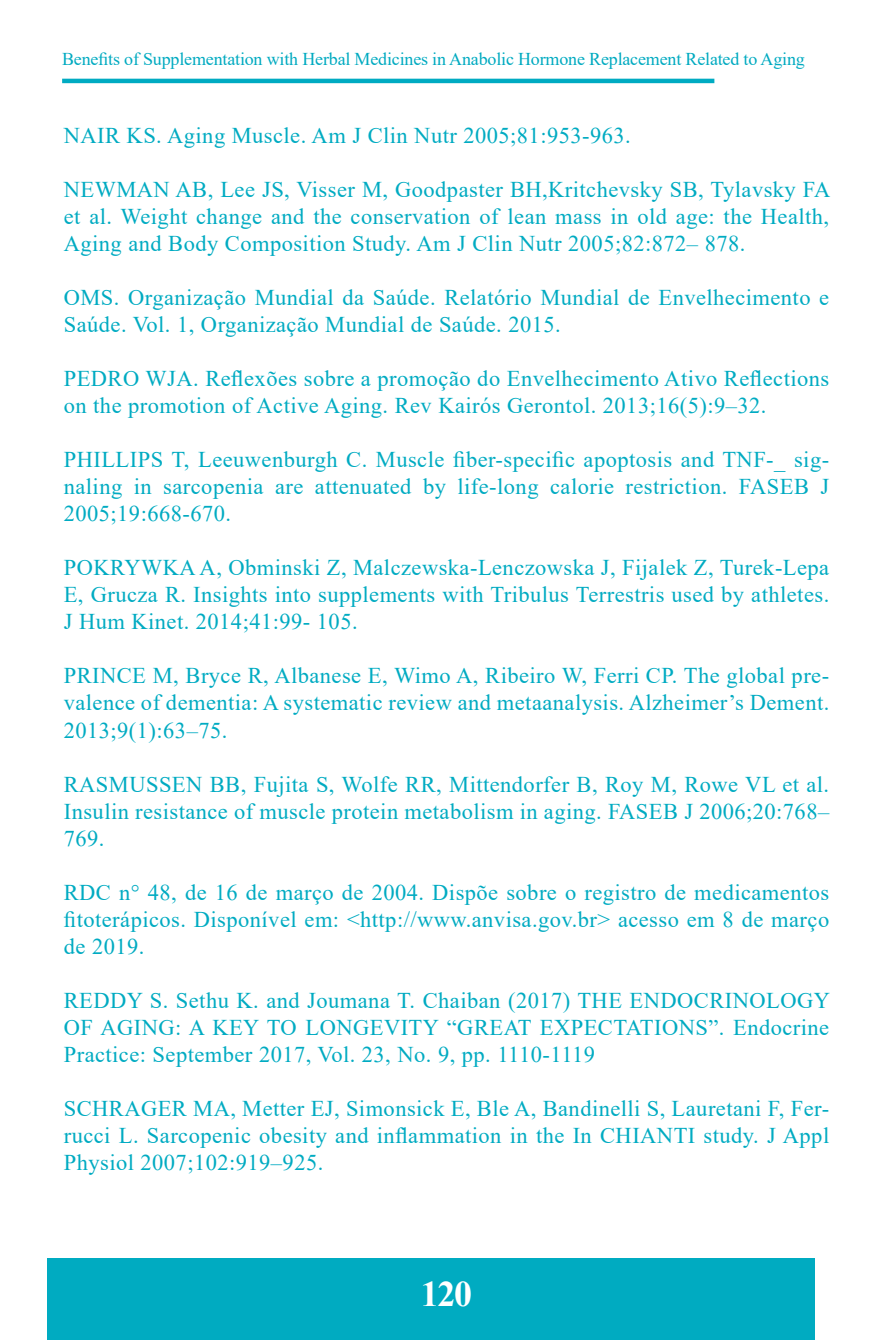
<style>
.page{position:relative;width:893px;height:1340px;background:#fff}
.page>*{position:absolute;margin:0;border:0;box-sizing:border-box;transform-origin:0 0}
.t1{font:700 36px "Times New Roman";color:#fff}
.t2{font:22.5px/27px "Times New Roman";letter-spacing:.02em;color:#00abc2;text-align:justify}
.t3{font:18px "Times New Roman";letter-spacing:-.01em;color:#00aac1}
</style>
<div class="page">
<hr style="left:62px;top:79px;width:652px;height:4px;background:#00abc2">
<div style="left:47px;top:1257px;width:767px;height:82px;background:#00abc1"></div>
<p class="t3" style="left:62px;top:47px;width:744px">Benefits of Supplementation with Herbal Medicines in Anabolic Hormone Replacement Related to Aging</p>
<p class="t2" style="left:64px;top:121px;width:568px">NAIR KS. Aging Muscle. Am J Clin Nutr 2005;81:953-963.</p>
<p class="t2" style="left:64px;top:175px;width:768px">NEWMAN AB, Lee JS, Visser M, Goodpaster BH,Kritchevsky SB, Tylavsky FA et al. Weight change and the conservation of lean mass in old age: the Health, Aging and Body Composition Study. Am J Clin Nutr 2005;82:872– 878.</p>
<p class="t2" style="left:64px;top:283px;width:767px">OMS. Organização Mundial da Saúde. Relatório Mundial de Envelhecimento e<br>Saúde. Vol. 1, Organização Mundial de Saúde. 2015.</p>
<p class="t2" style="left:64px;top:364px;width:767px">PEDRO WJA. Reflexões sobre a promoção do Envelhecimento Ativo Reflections on the promotion of Active Aging. Rev Kairós Gerontol. 2013;16(5):9–32.</p>
<p class="t2" style="left:64px;top:445px;width:767px">PHILLIPS T, Leeuwenburgh C. Muscle fiber-specific apoptosis and TNF-_ sig&shy;naling in sarcopenia are attenuated by life-long calorie restriction. FASEB J 2005;19:668-670.</p>
<p class="t2" style="left:64px;top:553px;width:767px">POKRYWKA A, Obminski Z, Malczewska-Lenczowska J, Fijalek Z, Turek-Lepa E, Grucza R. Insights into supplements with Tribulus Terrestris used by athletes.<br>J Hum Kinet. 2014;41:99- 105.</p>
<p class="t2" style="left:64px;top:661px;width:767px">PRINCE M, Bryce R, Albanese E, Wimo A, Ribeiro W, Ferri CP. The global pre&shy;valence of dementia: A systematic review and metaanalysis. Alzheimer’s Dement.<br>2013;9(1):63–75.</p>
<p class="t2" style="left:64px;top:769px;width:767px">RASMUSSEN BB, Fujita S, Wolfe RR, Mittendorfer B, Roy M, Rowe VL et al.<br>Insulin resistance of muscle protein metabolism in aging. FASEB J 2006;20:768– 769.</p>
<p class="t2" style="left:64px;top:877px;width:767px">RDC n° 48, de 16 de março de 2004. Dispõe sobre o registro de medicamentos fitoterápicos. Disponível em: &lt;http://www.anvisa.gov.br&gt; acesso em 8 de março de 2019.</p>
<p class="t2" style="left:64px;top:985px;width:768px">REDDY S. Sethu K. and Joumana T. Chaiban (2017) THE ENDOCRINOLOGY OF AGING: A KEY TO LONGEVITY “GREAT EXPECTATIONS”. Endocrine Practice: September 2017, Vol. 23, No. 9, pp. 1110-1119</p>
<p class="t2" style="left:64px;top:1093px;width:767px">SCHRAGER MA, Metter EJ, Simonsick E, Ble A, Bandinelli S, Lauretani F, Fer&shy;rucci L. Sarcopenic obesity and inflammation in the In CHIANTI study. J Appl Physiol 2007;102:919–925.</p>
<h1 class="t1" style="left:421px;top:1268px;width:53px">120</h1>
</div>
